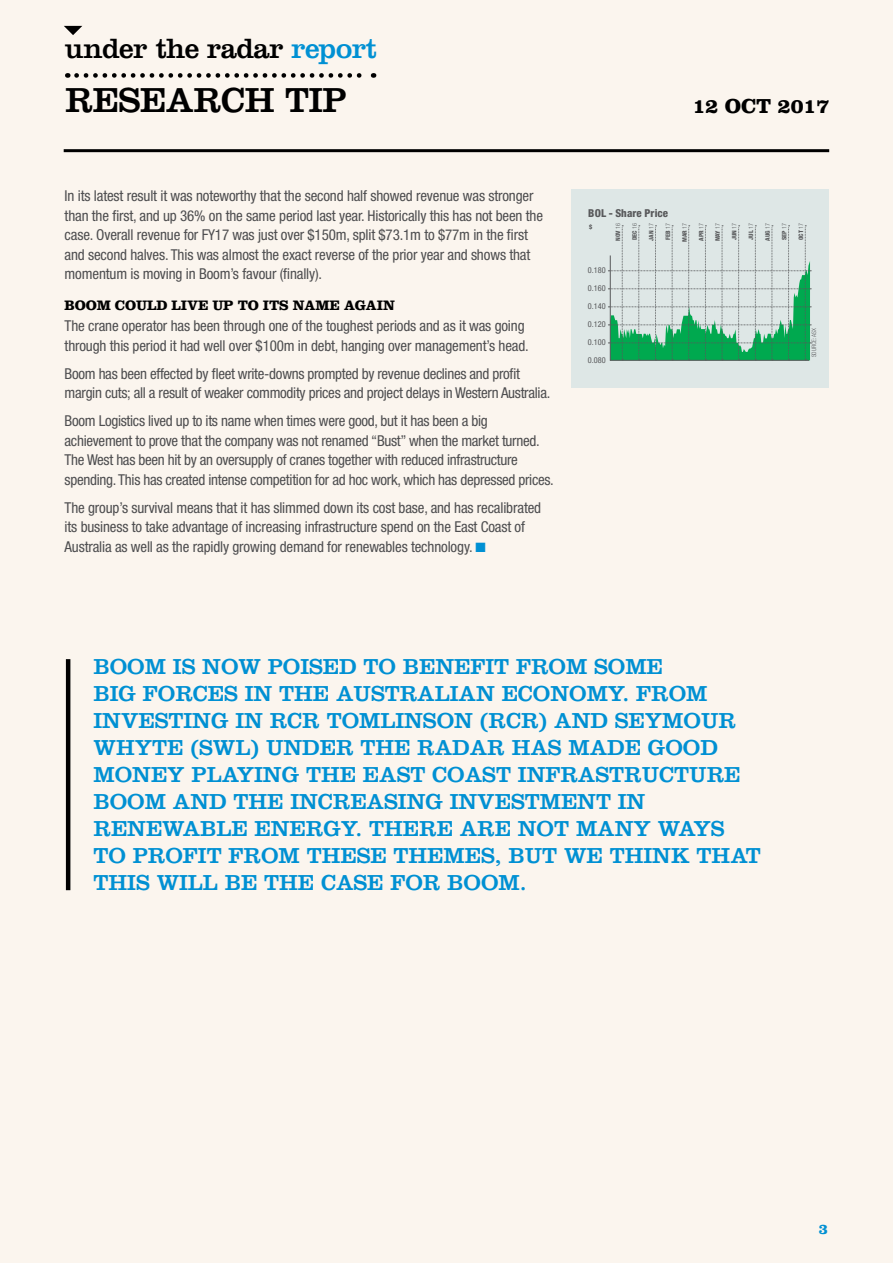
<style>
.page{position:relative;width:893px;height:1263px;background:#fbf5ee}
.page>*{position:absolute;margin:0;border:0;box-sizing:border-box;transform-origin:0 0}
.t1{font:36px "Clarendon LT Std";letter-spacing:-.01em;color:#000}
.t2{font:28.95px "Clarendon LT Std";letter-spacing:-.02em;color:#000}
.t3{font:22.5px/27px "Clarendon LT Std";color:#0090d3}
.t4{font:700 21px "Clarendon LT Std";color:#000}
.t5{font:condensed 15px/19.5px "Helvetica Neue";letter-spacing:-.01em;color:#4d4d4f}
.t6{font:700 15px "Clarendon LT Std";color:#0090d3}
.t7{font:700 14.25px "Clarendon LT Std";letter-spacing:-.01em;color:#000}
.t8{font:800 condensed 10.95px "Helvetica Neue";letter-spacing:.005em;color:#58595b}
.t9{font:condensed 8.25px/18px "Helvetica Neue";letter-spacing:.01em;color:#58595b;text-align:justify}
.t10{font:800 condensed 6.15px "Helvetica Neue";letter-spacing:-.01em;color:#58595b}
.t11{font:300 condensed 6.15px "Helvetica Neue";letter-spacing:-.01em;color:#58595b}
.s1{color:#0090d3}
.s2{font-weight:300}
</style>
<div class="page">
<hr style="left:64px;top:149px;width:765px;height:3px;background:#000">
<svg style="left:77px;top:73px;width:297px;height:5px"></svg>
<svg style="left:64px;top:26px;width:18px;height:9px"></svg>
<div style="left:571px;top:189px;width:258px;height:199px;background:#dee7e6"></div>
<hr style="left:66px;top:659px;width:4px;height:231px;background:#000">
<svg style="left:608px;top:225px;width:203px;height:136px"></svg>
<h2 class="t2" style="left:65px;top:32px;width:314px">under the radar <span class="s1">report</span></h2>
<h1 class="t1" style="left:65px;top:79px;width:283px">RESEARCH TIP</h1>
<h3 class="t4" style="left:693px;top:93px;width:138px">12 OCT 2017</h3>
<p class="t5" style="left:65px;top:186px;width:480px">In its latest result it was noteworthy that the second half showed revenue was stronger than the first, and up 36% on the same period last year. Historically this has not been the case. Overall revenue for FY17 was just over $150m, split $73.1m to $77m in the first and second halves. This was almost the exact reverse of the prior year and shows that momentum is moving in Boom’s favour (finally).</p>
<p class="t7" style="left:65px;top:296px;width:332px">BOOM COULD LIVE UP TO ITS NAME AGAIN</p>
<p class="t5" style="left:65px;top:316px;width:466px">The crane operator has been through one of the toughest periods and as it was going through this period it had well over $100m in debt, hanging over management’s head.</p>
<p class="t5" style="left:65px;top:364px;width:487px">Boom has been effected by fleet write-downs prompted by revenue declines and profit margin cuts; all a result of weaker commodity prices and project delays in Western Australia.</p>
<p class="t5" style="left:65px;top:411px;width:491px">Boom Logistics lived up to its name when times were good, but it has been a big achievement to prove that the company was not renamed “Bust” when the market turned.<br>The West has been hit by an oversupply of cranes together with reduced infrastructure spending. This has created intense competition for ad hoc work, which has depressed prices.</p>
<p class="t5" style="left:65px;top:498px;width:478px">The group’s survival means that it has slimmed down its cost base, and has recalibrated its business to take advantage of increasing infrastructure spend on the East Coast of<br>Australia as well as the rapidly growing demand for renewables technology. <span class="s1">■</span></p>
<p class="t8" style="left:588px;top:207px;width:81px">BOL - Share Price</p>
<p class="t10" style="left:589px;top:223px;width:5px">$</p>
<p class="t9" style="left:588px;top:261px;width:20px">0.180<br>0.160<br>0.140<br>0.120<br>0.100<br>0.080</p>
<p class="t10" style="left:614px;top:241px;width:19px;rotate:-90deg">NOV <span class="s2">16</span></p>
<p class="t10" style="left:631px;top:240px;width:19px;rotate:-90deg">DEC <span class="s2">16</span></p>
<p class="t10" style="left:647px;top:241px;width:19px;rotate:-90deg">JAN <span class="s2">17</span></p>
<p class="t10" style="left:664px;top:240px;width:18px;rotate:-90deg">FEB <span class="s2">17</span></p>
<p class="t10" style="left:681px;top:242px;width:21px;rotate:-90deg">MAR <span class="s2">17</span></p>
<p class="t10" style="left:697px;top:241px;width:19px;rotate:-90deg">APR <span class="s2">17</span></p>
<p class="t10" style="left:714px;top:241px;width:20px;rotate:-90deg">MAY <span class="s2">17</span></p>
<p class="t10" style="left:731px;top:240px;width:19px;rotate:-90deg">JUN <span class="s2">17</span></p>
<p class="t10" style="left:747px;top:240px;width:18px;rotate:-90deg">JUL <span class="s2">17</span></p>
<p class="t10" style="left:764px;top:241px;width:19px;rotate:-90deg">AUG <span class="s2">17</span></p>
<p class="t10" style="left:780px;top:240px;width:18px;rotate:-90deg">SEP <span class="s2">17</span></p>
<p class="t10" style="left:797px;top:240px;width:18px;rotate:-90deg">OCT <span class="s2">17</span></p>
<p class="t11" style="left:810px;top:357px;width:31px;rotate:-90deg">SOURCE: ASX</p>
<p class="t3" style="left:94px;top:653px;width:669px">BOOM IS NOW POISED TO BENEFIT FROM SOME<br>BIG FORCES IN THE AUSTRALIAN ECONOMY. FROM INVESTING IN RCR TOMLINSON (RCR) AND SEYMOUR WHYTE (SWL) UNDER THE RADAR HAS MADE GOOD MONEY PLAYING THE EAST COAST INFRASTRUCTURE BOOM AND THE INCREASING INVESTMENT IN RENEWABLE ENERGY. THERE ARE NOT MANY WAYS TO PROFIT FROM THESE THEMES, BUT WE THINK THAT THIS WILL BE THE CASE FOR BOOM.</p>
<p class="t6" style="left:819px;top:1220px;width:11px">3</p>
</div>
